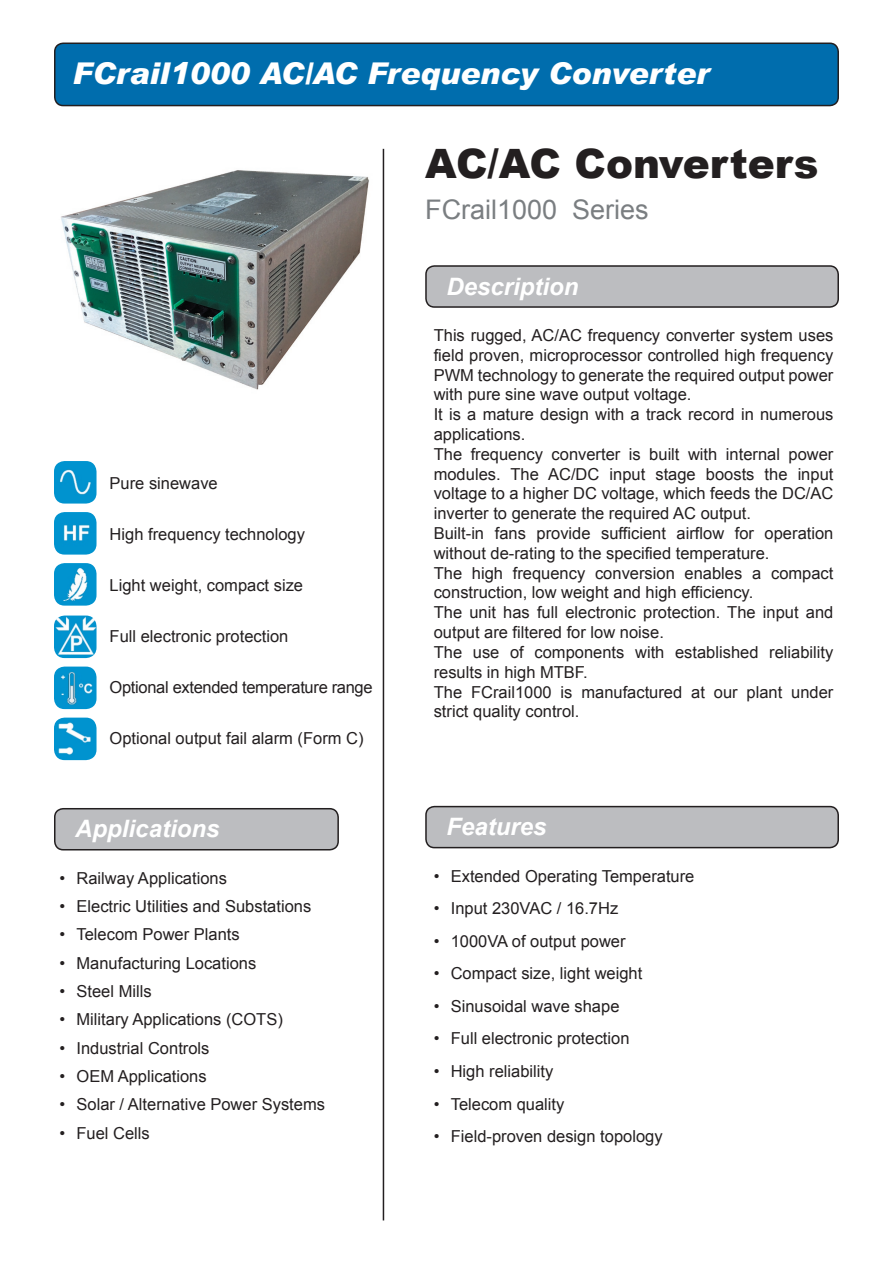
<style>
.page{position:relative;width:893px;height:1263px;background:#fff}
.page>*{position:absolute;margin:0;border:0;box-sizing:border-box;transform-origin:0 0}
.t1{font:900 40.5px "Arial";color:#231f20}
.t2{font:italic 900 30px "Arial";color:#fff}
.t3{font:27px "Arial";color:#7a7e81}
.t4{font:italic 700 24px "Arial";color:#fff}
.Absatzformat_1{font:16.5px/19.8px "Arial";color:#231f20}
.Absatzformat_1-2{font:16.5px "Arial";letter-spacing:-.02em;color:#231f20}
</style>
<div class="page">
<div style="left:54px;top:42px;width:785px;height:64px;background:#006dad"></div>
<hr style="left:383px;top:149px;width:1px;height:1071px;background:#231f20">
<svg style="left:425px;top:265px;width:414px;height:42px;background:#b3b4b7"></svg>
<svg style="left:425px;top:805px;width:414px;height:43px;background:#b3b4b6"></svg>
<svg style="left:54px;top:808px;width:285px;height:42px;background:#b1b2b5"></svg>
<img style="left:54px;top:615px;width:43px;height:43px">
<img style="left:54px;top:461px;width:43px;height:43px">
<img style="left:54px;top:512px;width:43px;height:43px">
<img style="left:54px;top:563px;width:43px;height:43px">
<img style="left:54px;top:666px;width:43px;height:43px">
<img style="left:54px;top:718px;width:43px;height:42px">
<img style="left:61px;top:170px;width:308px;height:220px">
<p class="t2" style="left:72px;top:55px;width:639px">FCrail1000 AC/AC Frequency Converter</p>
<p class="Absatzformat_1" style="left:110px;top:474px;width:110px">Pure sinewave</p>
<p class="Absatzformat_1" style="left:110px;top:525px;width:197px">High frequency technology</p>
<p class="Absatzformat_1" style="left:110px;top:575px;width:195px">Light weight, compact size</p>
<p class="Absatzformat_1" style="left:110px;top:626px;width:180px">Full electronic protection</p>
<p class="Absatzformat_1-2" style="left:110px;top:676px;width:265px">Optional extended temperature range</p>
<p class="Absatzformat_1" style="left:110px;top:728px;width:255px">Optional output fail alarm (Form C)</p>
<p class="t4" style="left:75px;top:813px;width:146px">Applications</p>
<p class="Absatzformat_1" style="left:60px;top:868px;width:169px">• Railway Applications</p>
<p class="Absatzformat_1" style="left:60px;top:896px;width:253px">• Electric Utilities and Substations</p>
<p class="Absatzformat_1" style="left:60px;top:925px;width:182px">• Telecom Power Plants</p>
<p class="Absatzformat_1" style="left:60px;top:953px;width:198px">• Manufacturing Locations</p>
<p class="Absatzformat_1" style="left:60px;top:981px;width:94px">• Steel Mills</p>
<p class="Absatzformat_1" style="left:60px;top:1010px;width:225px">• Military Applications (COTS)</p>
<p class="Absatzformat_1" style="left:60px;top:1038px;width:151px">• Industrial Controls</p>
<p class="Absatzformat_1" style="left:60px;top:1066px;width:149px">• OEM Applications</p>
<p class="Absatzformat_1" style="left:60px;top:1095px;width:267px">• Solar / Alternative Power Systems</p>
<p class="Absatzformat_1" style="left:60px;top:1123px;width:92px">• Fuel Cells</p>
<p class="t1" style="left:425px;top:134px;width:395px">AC/AC Converters</p>
<p class="t3" style="left:425px;top:192px;width:225px">FCrail1000 Series</p>
<p class="t4" style="left:447px;top:270px;width:134px">Description</p>
<p class="Absatzformat_1" style="left:434px;top:325px;width:401px;text-align:justify">This rugged, AC/AC frequency converter system uses field proven, microprocessor controlled high frequency PWM technology to generate the required output power with pure sine wave output voltage.</p>
<p class="Absatzformat_1" style="left:434px;top:405px;width:401px">It is a mature design with a track record in numerous applications.</p>
<p class="Absatzformat_1" style="left:434px;top:444px;width:401px;text-align:justify">The frequency converter is built with internal power modules. The AC/DC input stage boosts the input voltage to a higher DC voltage, which feeds the DC/AC inverter to generate the required AC output.</p>
<p class="Absatzformat_1" style="left:434px;top:523px;width:401px">Built-in fans provide sufficient airflow for operation without de-rating to the specified temperature.</p>
<p class="Absatzformat_1" style="left:434px;top:563px;width:401px">The high frequency conversion enables a compact construction, low weight and high efficiency.</p>
<p class="Absatzformat_1" style="left:434px;top:603px;width:401px">The unit has full electronic protection. The input and output are filtered for low noise.</p>
<p class="Absatzformat_1" style="left:434px;top:642px;width:401px">The use of components with established reliability results in high MTBF.</p>
<p class="Absatzformat_1" style="left:434px;top:682px;width:401px">The FCrail1000 is manufactured at our plant under strict quality control.</p>
<p class="t4" style="left:447px;top:811px;width:102px">Features</p>
<p class="Absatzformat_1" style="left:434px;top:866px;width:262px">• Extended Operating Temperature</p>
<p class="Absatzformat_1" style="left:434px;top:899px;width:186px">• Input 230VAC / 16.7Hz</p>
<p class="Absatzformat_1" style="left:434px;top:931px;width:193px">• 1000VA of output power</p>
<p class="Absatzformat_1" style="left:434px;top:964px;width:210px">• Compact size, light weight</p>
<p class="Absatzformat_1" style="left:434px;top:996px;width:187px">• Sinusoidal wave shape</p>
<p class="Absatzformat_1" style="left:434px;top:1029px;width:197px">• Full electronic protection</p>
<p class="Absatzformat_1" style="left:434px;top:1061px;width:121px">• High reliability</p>
<p class="Absatzformat_1" style="left:434px;top:1094px;width:132px">• Telecom quality</p>
<p class="Absatzformat_1" style="left:434px;top:1126px;width:230px">• Field-proven design topology</p>
</div>
